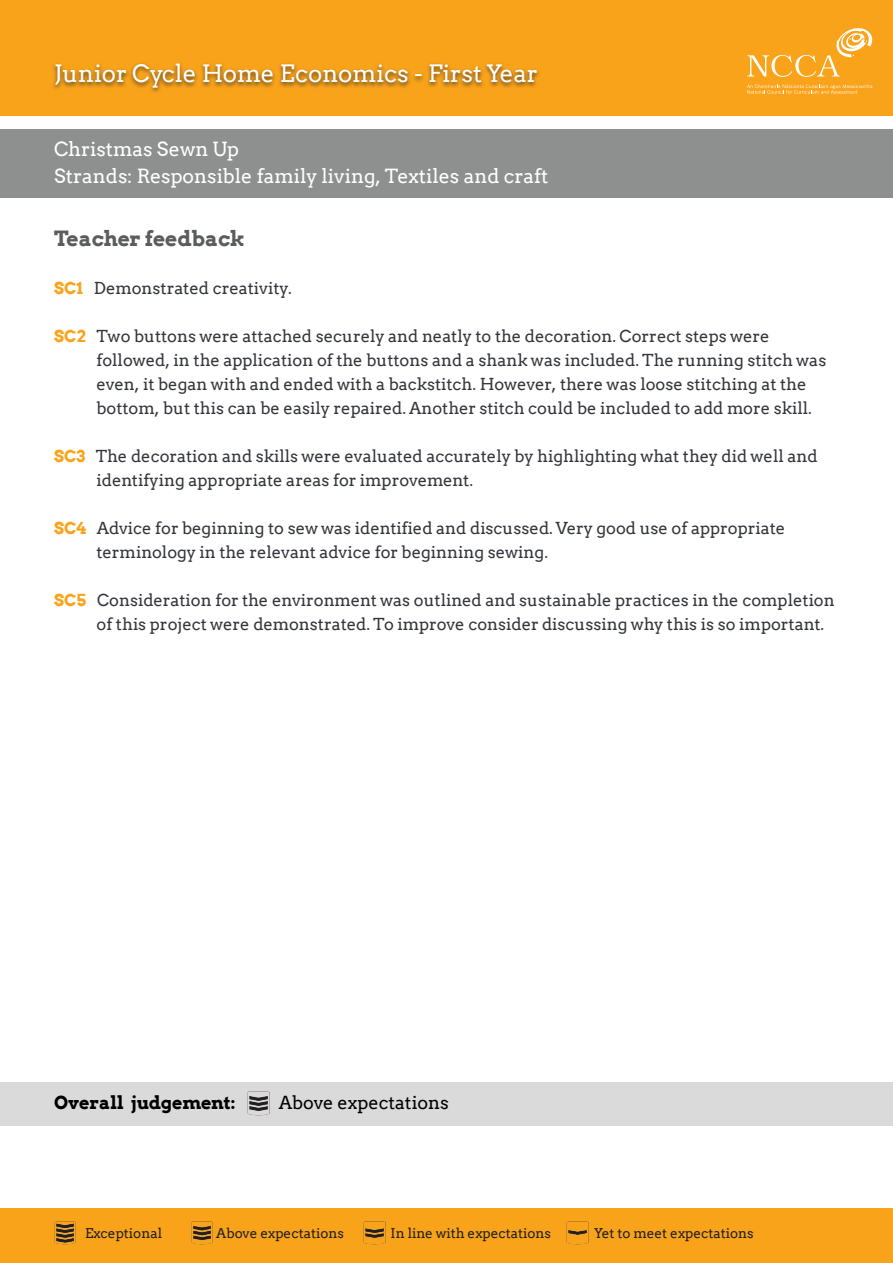
<style>
.page{position:relative;width:893px;height:1263px;background:#fff}
.page>*{position:absolute;margin:0;border:0;box-sizing:border-box;transform-origin:0 0}
.t1{font:24px "Arvo";color:#fff}
.t2{font:700 21px "Arvo";color:#5b5c5e}
.t3{font:19.5px "Arvo";color:#fff}
.t4{font:700 18px "Arvo";letter-spacing:-.01em;color:#000001}
.t5{font:18px "Arvo";color:#000001}
.t6{font:16.5px/24px "Arvo";color:#33353c}
.t7{font:13.5px "Arvo";color:#231f20}
.s1{font-weight:700;color:#f9a31b}
</style>
<div class="page">
<div style="left:0;top:1209px;width:893px;height:54px;background:#f9a31b"></div>
<img style="left:54px;top:1221px;width:22px;height:24px">
<img style="left:191px;top:1221px;width:22px;height:24px">
<img style="left:364px;top:1221px;width:21px;height:24px">
<div style="left:0;top:1082px;width:893px;height:44px;background:#dadada"></div>
<img style="left:248px;top:1096px;width:21px;height:19px">
<img style="left:567px;top:1221px;width:21px;height:24px">
<div style="left:0;top:0;width:893px;height:116px;background:#f9a31b"></div>
<div style="left:51px;top:61px;width:490px;height:32px;background:#231f20;opacity:.73"></div>
<svg style="left:747px;top:85px;width:125px;height:9px"></svg>
<svg style="left:747px;top:28px;width:125px;height:49px"></svg>
<div style="left:0;top:130px;width:893px;height:68px;background:#8e9090"></div>
<p class="t1" style="left:54px;top:60px;width:486px">Junior Cycle Home Economics - First Year</p>
<p class="t3" style="left:54px;top:138px;width:187px">Christmas Sewn Up</p>
<p class="t3" style="left:54px;top:165px;width:496px">Strands: Responsible family living, Textiles and craft</p>
<p class="t2" style="left:54px;top:227px;width:193px">Teacher feedback</p>
<p class="t6" style="left:54px;top:277px;width:239px"><span class="s1">SC1</span> Demonstrated creativity.</p>
<p class="t6" style="left:97px;top:325px;width:731px;text-indent:-43px"><span class="s1">SC2</span> Two buttons were attached securely and neatly to the decoration. Correct steps were followed, in the application of the buttons and a shank was included. The running stitch was even, it began with and ended with a backstitch. However, there was loose stitching at the bottom, but this can be easily repaired. Another stitch could be included to add more skill.</p>
<p class="t6" style="left:97px;top:445px;width:723px;text-indent:-43px"><span class="s1">SC3</span> The decoration and skills were evaluated accurately by highlighting what they did well and identifying appropriate areas for improvement.</p>
<p class="t6" style="left:97px;top:517px;width:690px;text-indent:-43px"><span class="s1">SC4</span> Advice for beginning to sew was identified and discussed. Very good use of appropriate terminology in the relevant advice for beginning sewing.</p>
<p class="t6" style="left:97px;top:589px;width:740px;text-indent:-43px"><span class="s1">SC5</span> Consideration for the environment was outlined and sustainable practices in the completion of this project were demonstrated. To improve consider discussing why this is so important.</p>
<p class="t4" style="left:54px;top:1092px;width:183px">Overall judgement:</p>
<p class="t5" style="left:279px;top:1092px;width:172px">Above expectations</p>
<p class="t7" style="left:85px;top:1225px;width:79px">Exceptional</p>
<p class="t7" style="left:216px;top:1225px;width:129px">Above expectations</p>
<p class="t7" style="left:391px;top:1225px;width:162px">In line with expectations</p>
<p class="t7" style="left:594px;top:1225px;width:161px">Yet to meet expectations</p>
</div>
